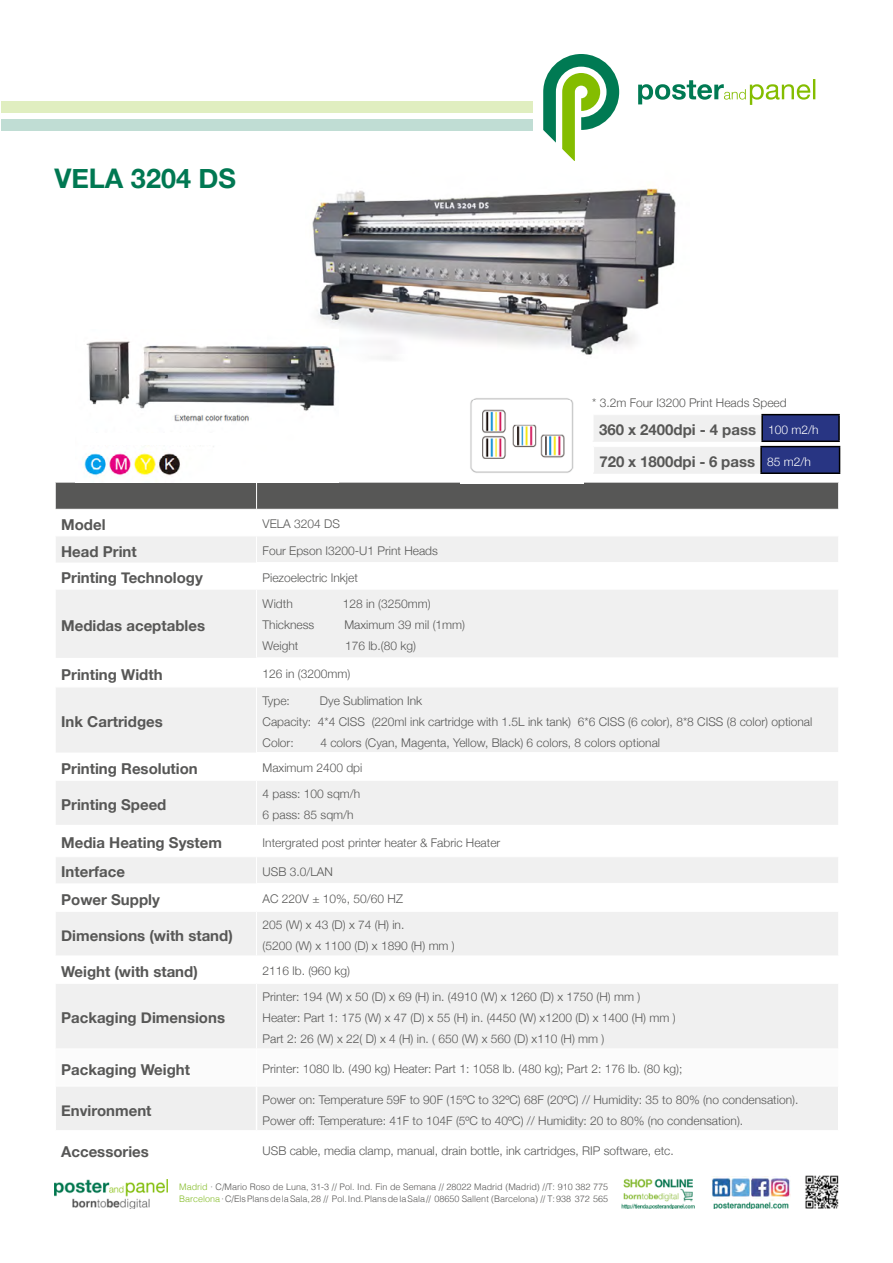
<style>
.page{position:relative;width:893px;height:1263px;background:#fff}
.page>*{position:absolute;margin:0;border:0;box-sizing:border-box;transform-origin:0 0}
.t1{font:700 27px "Helvetica Neue";color:#007852}
.t2{font:700 15px/32px "Helvetica Neue";color:#575756}
.t3{font:300 12px/21px "Helvetica Neue";color:#575756}
.t4{font:300 9px/12px "Helvetica";color:#585756}
.s1{font-weight:300;font-size:12px;color:#fff}
.s2{color:#84bc28}
</style>
<div class="page">
<svg style="left:638px;top:79px;width:177px;height:26px"></svg>
<svg style="left:543px;top:54px;width:76px;height:107px"></svg>
<div style="left:1px;top:101px;width:532px;height:12px;background:#e0eec0"></div>
<div style="left:1px;top:119px;width:532px;height:12px;background:#c0ddd4"></div>
<svg style="left:56px;top:590px;width:782px;height:458px;fill:#f0f0f0"></svg>
<div style="left:56px;top:1087px;width:782px;height:43px;background:#efefef"></div>
<svg style="left:256px;top:658px;width:1px;height:28px"></svg>
<svg style="left:256px;top:753px;width:1px;height:27px"></svg>
<hr style="left:256px;top:825px;width:1px;height:31px;background:#fff">
<svg style="left:256px;top:956px;width:1px;height:27px"></svg>
<hr style="left:256px;top:1086px;width:1px;height:44px;background:#fff">
<hr style="left:256px;top:883px;width:583px;height:1px;background:#fff">
<hr style="left:55px;top:856px;width:202px;height:1px;background:#fff">
<hr style="left:55px;top:686px;width:202px;height:1px;background:#fff">
<hr style="left:55px;top:780px;width:202px;height:1px;background:#fff">
<hr style="left:256px;top:781px;width:1px;height:44px;background:#fff">
<svg style="left:256px;top:857px;width:1px;height:54px"></svg>
<hr style="left:257px;top:780px;width:582px;height:1px;background:#fff">
<hr style="left:257px;top:856px;width:582px;height:1px;background:#fff">
<svg style="left:55px;top:483px;width:784px;height:79px"></svg>
<hr style="left:55px;top:911px;width:202px;height:1px;background:#fff">
<hr style="left:55px;top:955px;width:202px;height:1px;background:#fff">
<hr style="left:257px;top:911px;width:582px;height:1px;background:#fff">
<hr style="left:256px;top:912px;width:1px;height:43px;background:#fff">
<hr style="left:257px;top:955px;width:582px;height:1px;background:#fff">
<hr style="left:256px;top:590px;width:1px;height:67px;background:#fff">
<hr style="left:256px;top:657px;width:583px;height:1px;background:#fff">
<hr style="left:55px;top:983px;width:202px;height:1px;background:#fff">
<hr style="left:257px;top:983px;width:582px;height:1px;background:#fff">
<hr style="left:256px;top:984px;width:1px;height:64px;background:#fff">
<hr style="left:257px;top:686px;width:582px;height:1px;background:#fff">
<hr style="left:256px;top:687px;width:1px;height:65px;background:#fff">
<hr style="left:256px;top:752px;width:583px;height:1px;background:#fff">
<img style="left:711px;top:1178px;width:79px;height:31px">
<img style="left:623px;top:1178px;width:70px;height:24px">
<img style="left:621px;top:1203px;width:74px;height:6px">
<img style="left:805px;top:1175px;width:34px;height:34px">
<img style="left:54px;top:1179px;width:113px;height:30px">
<img style="left:470px;top:398px;width:104px;height:75px">
<div style="left:593px;top:415px;width:169px;height:26px;background:#f0f0f0"></div>
<div style="left:762px;top:415px;width:77px;height:26px;background:#283583"></div>
<hr style="left:593px;top:441px;width:168px;height:1px;background:#f0f0f0">
<hr style="left:761px;top:414px;width:79px;height:1px;background:#000">
<hr style="left:761px;top:415px;width:2px;height:25px;background:#000">
<hr style="left:838px;top:415px;width:2px;height:25px;background:#000">
<hr style="left:761px;top:440px;width:79px;height:2px;background:#000">
<div style="left:594px;top:447px;width:167px;height:26px;background:#f0f0f0"></div>
<div style="left:761px;top:447px;width:79px;height:26px;background:#283583"></div>
<hr style="left:593px;top:473px;width:167px;height:1px;background:#f0f0f0">
<hr style="left:760px;top:446px;width:80px;height:1px;background:#000">
<hr style="left:760px;top:447px;width:2px;height:25px;background:#000">
<svg style="left:839px;top:447px;width:1px;height:25px"></svg>
<hr style="left:760px;top:472px;width:80px;height:2px;background:#000">
<img style="left:312px;top:188px;width:364px;height:171px">
<img style="left:84px;top:330px;width:255px;height:147px">
<div style="left:82px;top:433px;width:194px;height:12px;background:#fff"></div>
<h1 class="t1" style="left:54px;top:157px;width:183px">VELA 3204 DS</h1>
<p class="t2" style="left:61px;top:509px;width:46px">Model</p>
<p class="t3" style="left:263px;top:513px;width:79px">VELA 3204 DS</p>
<p class="t2" style="left:61px;top:536px;width:77px">Head Print</p>
<p class="t3" style="left:263px;top:539px;width:177px">Four Epson I3200-U1 Print Heads</p>
<p class="t2" style="left:61px;top:562px;width:143px">Printing Technology</p>
<p class="t3" style="left:263px;top:566px;width:97px">Piezoelectric Inkjet</p>
<p class="t2" style="left:61px;top:610px;width:145px">Medidas aceptables</p>
<p class="t3" style="left:263px;top:593px;width:32px">Width</p>
<p class="t3" style="left:343px;top:593px;width:89px">128 in (3250mm)</p>
<p class="t3" style="left:263px;top:614px;width:53px">Thickness</p>
<p class="t3" style="left:344px;top:614px;width:122px">Maximum 39 mil (1mm)</p>
<p class="t3" style="left:263px;top:635px;width:37px">Weight</p>
<p class="t3" style="left:345px;top:635px;width:72px">176 lb.(80 kg)</p>
<p class="t3" style="left:592px;top:392px;width:196px">* 3.2m Four I3200 Print Heads Speed</p>
<p class="t2" style="left:599px;top:414px;width:221px">360 x 2400dpi - 4 pass <span class="s1">100 m2/h<br></span>720 x 1800dpi - 6 pass <span class="s1">85 m2/h</span></p>
<p class="t2" style="left:61px;top:659px;width:103px">Printing Width</p>
<p class="t3" style="left:263px;top:663px;width:89px">126 in (3200mm)</p>
<p class="t2" style="left:61px;top:706px;width:103px">Ink Cartridges</p>
<p class="t3" style="left:263px;top:689px;width:551px;text-indent:57px">Dye Sublimation Ink<br>Capacity: 4*4 CISS (220ml ink cartridge with 1.5L ink tank) 6*6 CISS (6 color), 8*8 CISS (8 color) optional<br>Color:</p>
<p class="t3" style="left:263px;top:689px;width:29px">Type:</p>
<p class="t3" style="left:320px;top:731px;width:341px">4 colors (Cyan, Magenta, Yellow, Black) 6 colors, 8 colors optional</p>
<p class="t2" style="left:61px;top:753px;width:138px">Printing Resolution</p>
<p class="t3" style="left:263px;top:756px;width:101px">Maximum 2400 dpi</p>
<p class="t2" style="left:61px;top:789px;width:107px">Printing Speed</p>
<p class="t3" style="left:263px;top:782px;width:99px">4 pass: 100 sqm/h<br>6 pass: 85 sqm/h</p>
<p class="t2" style="left:61px;top:827px;width:162px">Media Heating System</p>
<p class="t3" style="left:263px;top:831px;width:239px">Intergrated post printer heater &amp; Fabric Heater</p>
<p class="t2" style="left:61px;top:856px;width:65px">Interface</p>
<p class="t3" style="left:263px;top:860px;width:72px">USB 3.0/LAN</p>
<p class="t2" style="left:61px;top:884px;width:100px">Power Supply</p>
<p class="t3" style="left:263px;top:887px;width:142px">AC 220V ± 10%, 50/60 HZ</p>
<p class="t2" style="left:61px;top:920px;width:173px">Dimensions (with stand)</p>
<p class="t3" style="left:263px;top:913px;width:194px">205 (W) x 43 (D) x 74 (H) in.<br>(5200 (W) x 1100 (D) x 1890 (H) mm )</p>
<p class="t2" style="left:61px;top:956px;width:138px">Weight (with stand)</p>
<p class="t3" style="left:263px;top:960px;width:89px">2116 lb. (960 kg)</p>
<p class="t2" style="left:61px;top:1002px;width:165px">Packaging Dimensions</p>
<p class="t3" style="left:263px;top:985px;width:415px">Printer: 194 (W) x 50 (D) x 69 (H) in. (4910 (W) x 1260 (D) x 1750 (H) mm )<br>Heater: Part 1: 175 (W) x 47 (D) x 55 (H) in. (4450 (W) x1200 (D) x 1400 (H) mm )<br>Part 2: 26 (W) x 22( D) x 4 (H) in. ( 650 (W) x 560 (D) x110 (H) mm )</p>
<p class="t2" style="left:61px;top:1054px;width:130px">Packaging Weight</p>
<p class="t3" style="left:263px;top:1058px;width:421px">Printer: 1080 lb. (490 kg) Heater: Part 1: 1058 lb. (480 kg); Part 2: 176 lb. (80 kg);</p>
<p class="t2" style="left:61px;top:1095px;width:92px">Environment</p>
<p class="t3" style="left:263px;top:1088px;width:537px">Power on: Temperature 59F to 90F (15ºC to 32ºC) 68F (20ºC) // Humidity: 35 to 80% (no condensation).<br>Power off: Temperature: 41F to 104F (5ºC to 40ºC) // Humidity: 20 to 80% (no condensation).</p>
<p class="t2" style="left:61px;top:1136px;width:89px">Accessories</p>
<p class="t3" style="left:263px;top:1139px;width:413px">USB cable, media clamp, manual, drain bottle, ink cartridges, RIP software, etc.</p>
<p class="t4" style="left:179px;top:1180px;width:430px"><span class="s2">Madrid</span> · C/Mario Roso de Luna, 31-3 // Pol. Ind. Fin de Semana // 28022 Madrid (Madrid) //T: 910 382 775<br><span class="s2">Barcelona</span> · C/Els Plans de la Sala, 28 // Pol. Ind. Plans de la Sala // 08650 Sallent (Barcelona) // T: 938 372 565</p>
</div>
